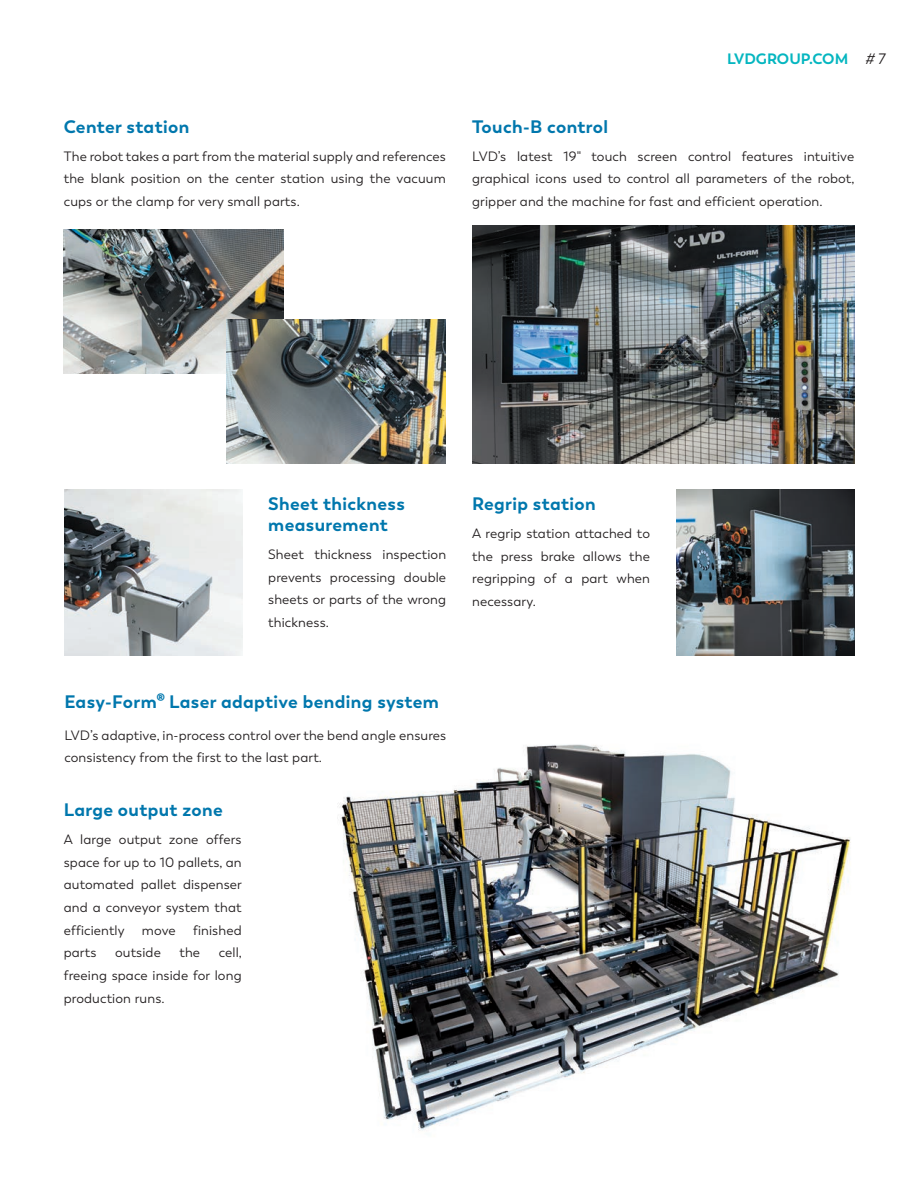
<style>
.page{position:relative;width:918px;height:1188px;background:#fff}
.page>*{position:absolute;margin:0;border:0;box-sizing:border-box;transform-origin:0 0}
.t1{font:700 18px/21px "Trenda";letter-spacing:.02em;color:#0077ad}
.t2{font:700 15px "Trenda";color:#05b6c0}
.t3{font:13.5px/22.6px "Trenda";letter-spacing:.01em;color:#231f20;text-align:justify}
.s1{font-weight:400;font-style:italic;color:#231f20}
</style>
<div class="page">
<img style="left:339px;top:744px;width:512px;height:387px">
<img style="left:64px;top:490px;width:178px;height:165px">
<img style="left:64px;top:229px;width:219px;height:145px">
<img style="left:226px;top:319px;width:220px;height:145px">
<img style="left:676px;top:490px;width:178px;height:165px">
<img style="left:472px;top:226px;width:382px;height:238px">
<h1 class="t1" style="left:64px;top:116px;width:127px">Center station</h1>
<p class="t3" style="left:64px;top:145px;width:384px">The robot takes a part from the material supply and references the blank position on the center station using the vacuum cups or the clamp for very small parts.</p>
<p class="t2" style="left:727px;top:49px;width:159px">LVDGROUP.COM <span class="s1"># 7</span></p>
<h1 class="t1" style="left:472px;top:116px;width:137px">Touch-B control</h1>
<p class="t3" style="left:472px;top:145px;width:384px">LVD’s latest 19" touch screen control features intuitive graphical icons used to control all parameters of the robot, gripper and the machine for fast and efficient operation.</p>
<h1 class="t1" style="left:268px;top:493px;width:138px">Sheet thickness measurement</h1>
<p class="t3" style="left:268px;top:543px;width:179px">Sheet thickness inspection prevents processing double sheets or parts of the wrong thickness.</p>
<h1 class="t1" style="left:472px;top:493px;width:125px">Regrip station</h1>
<p class="t3" style="left:472px;top:522px;width:179px">A regrip station attached to the press brake allows the regripping of a part when necessary.</p>
<h1 class="t1" style="left:64px;top:692px;width:376px">Easy-Form® Laser adaptive bending system</h1>
<p class="t3" style="left:64px;top:724px;width:383px">LVD’s adaptive, in-process control over the bend angle ensures consistency from the first to the last part.</p>
<h1 class="t1" style="left:64px;top:799px;width:161px">Large output zone</h1>
<p class="t3" style="left:64px;top:828px;width:180px">A large output zone offers space for up to 10 pallets, an automated pallet dispenser and a conveyor system that efficiently</p>
<p class="t3" style="left:142px;top:919px;width:35px">move</p>
<p class="t3" style="left:193px;top:919px;width:50px">finished</p>
<p class="t3" style="left:64px;top:941px;width:180px;text-indent:155px">cell, freeing space inside for long production runs.</p>
<p class="t3" style="left:64px;top:941px;width:34px">parts</p>
<p class="t3" style="left:115px;top:941px;width:47px">outside</p>
<p class="t3" style="left:179px;top:941px;width:22px">the</p>
</div>
